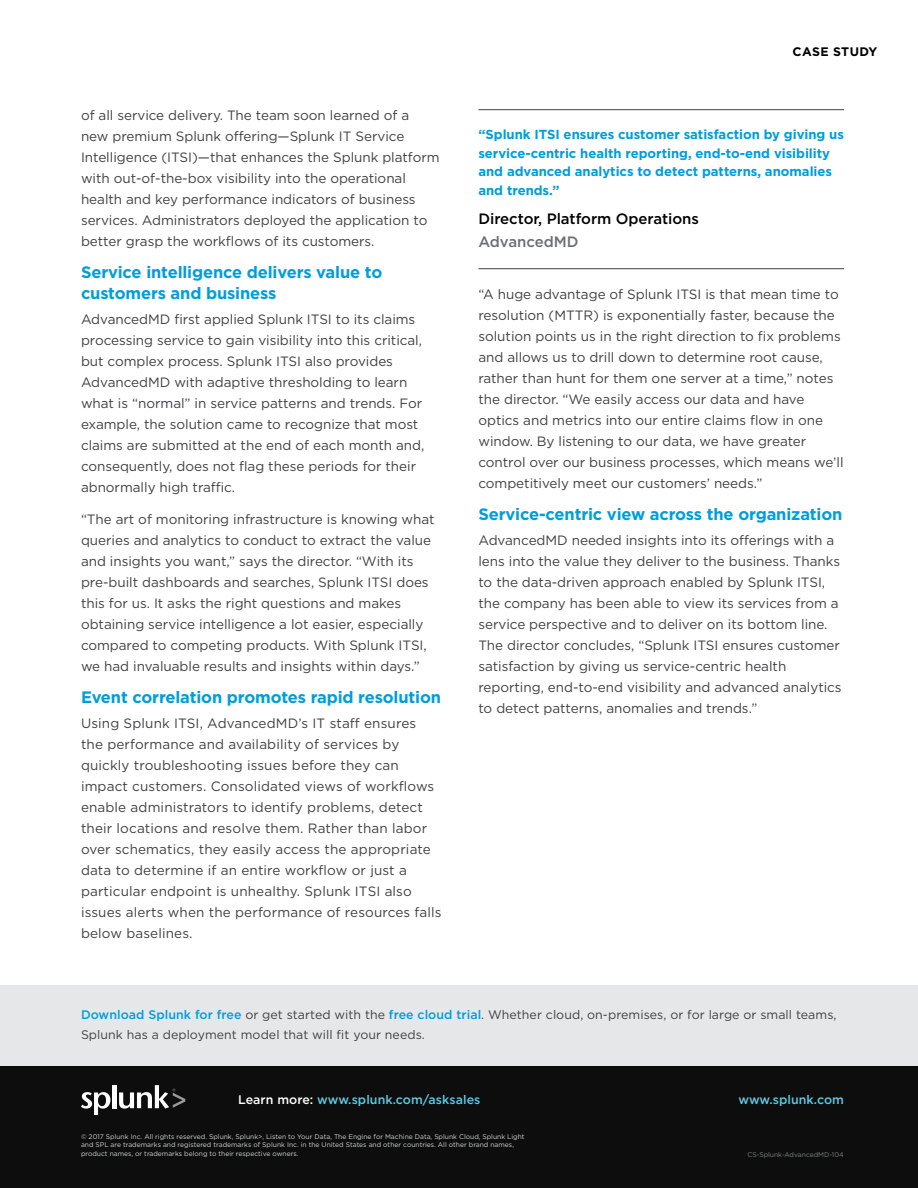
<style>
.page{position:relative;width:918px;height:1188px;background:#fff}
.page>*{position:absolute;margin:0;border:0;box-sizing:border-box;transform-origin:0 0}
.Blue_Subheads{font:700 16.5px/21px "Gotham";letter-spacing:-.01em;color:#009ddc}
.Quote_Job_Title{font:500 15px "Gotham";letter-spacing:-.005em;color:#000}
.Quote_Company_Name{font:500 15px "Gotham";letter-spacing:-.005em;color:#6d6e71}
.Body_Text{font:13.5px/21px "Gotham";letter-spacing:-.005em;color:#414042}
.Quote__Small{font:700 13.2px/18.8px "Gotham";letter-spacing:-.005em;color:#009ddc}
.Learn_more{font:500 12.45px "Gotham";letter-spacing:.005em;color:#61cae5}
.Download_box_body_te{font:500 12.45px "Gotham";letter-spacing:.005em;color:#61cae5}
.Download_box_body_te-2{font:12.3px/19.5px "Gotham";letter-spacing:.005em;color:#414042}
.t1{font:700 12.3px "Gotham";letter-spacing:.03em;color:#000}
.Copyright{font:6.75px/8.7px "Gotham";color:#d1d3d4}
.Filename{font:6.75px "Gotham";color:#808285}
.s1{font-weight:500;font-size:12.45px;color:#009ddc}
.s2{color:#fff}
</style>
<div class="page">
<div style="left:0;top:986px;width:918px;height:82px;background:#e6e7e8"></div>
<div style="left:0;top:1066px;width:918px;height:122px;background:#0d0d0d"></div>
<svg style="left:81px;top:1092px;width:29px;height:22px"></svg>
<hr style="left:112px;top:1085px;width:4px;height:23px;background:#fff">
<svg style="left:119px;top:1085px;width:66px;height:24px"></svg>
<hr style="left:478px;top:109px;width:366px;height:1px;background:#414042">
<hr style="left:478px;top:268px;width:366px;height:1px;background:#414042">
<p class="Body_Text" style="left:81px;top:104px;width:360px">of all service delivery. The team soon learned of a new premium Splunk offering—Splunk IT Service Intelligence (ITSI)—that enhances the Splunk platform with out-of-the-box visibility into the operational health and key performance indicators of business services. Administrators deployed the application to better grasp the workflows of its customers.</p>
<p class="Blue_Subheads" style="left:81px;top:261px;width:303px">Service intelligence delivers value to customers and business</p>
<p class="Body_Text" style="left:81px;top:308px;width:345px">AdvancedMD first applied Splunk ITSI to its claims processing service to gain visibility into this critical, but complex process. Splunk ITSI also provides AdvancedMD with adaptive thresholding to learn what is “normal” in service patterns and trends. For example, the solution came to recognize that most claims are submitted at the end of each month and, consequently, does not flag these periods for their abnormally high traffic.</p>
<p class="Body_Text" style="left:81px;top:508px;width:355px">“The art of monitoring infrastructure is knowing what queries and analytics to conduct to extract the value and insights you want,” says the director. “With its pre-built dashboards and searches, Splunk ITSI does this for us. It asks the right questions and makes obtaining service intelligence a lot easier, especially compared to competing products. With Splunk ITSI, we had invaluable results and insights within days.”</p>
<p class="Blue_Subheads" style="left:81px;top:686px;width:362px">Event correlation promotes rapid resolution</p>
<p class="Body_Text" style="left:81px;top:712px;width:362px">Using Splunk ITSI, AdvancedMD’s IT staff ensures the performance and availability of services by quickly troubleshooting issues before they can impact customers. Consolidated views of workflows enable administrators to identify problems, detect their locations and resolve them. Rather than labor over schematics, they easily access the appropriate data to determine if an entire workflow or just a particular endpoint is unhealthy. Splunk ITSI also issues alerts when the performance of resources falls below baselines.</p>
<p class="t1" style="left:793px;top:43px;width:86px">CASE STUDY</p>
<p class="Quote__Small" style="left:478px;top:125px;width:367px">“Splunk ITSI ensures customer satisfaction by giving us service-centric health reporting, end-to-end visibility and advanced analytics to detect patterns, anomalies and trends.”</p>
<p class="Quote_Job_Title" style="left:478px;top:209px;width:222px">Director, Platform Operations</p>
<p class="Quote_Company_Name" style="left:478px;top:231px;width:102px">AdvancedMD</p>
<p class="Body_Text" style="left:478px;top:284px;width:367px">“A huge advantage of Splunk ITSI is that mean time to resolution (MTTR) is exponentially faster, because the solution points us in the right direction to fix problems and allows us to drill down to determine root cause, rather than hunt for them one server at a time,” notes the director. “We easily access our data and have optics and metrics into our entire claims flow in one window. By listening to our data, we have greater control over our business processes, which means we’ll competitively meet our customers’ needs.”</p>
<p class="Blue_Subheads" style="left:478px;top:504px;width:366px">Service-centric view across the organization</p>
<p class="Body_Text" style="left:478px;top:530px;width:365px">AdvancedMD needed insights into its offerings with a lens into the value they deliver to the business. Thanks to the data-driven approach enabled by Splunk ITSI, the company has been able to view its services from a service perspective and to deliver on its bottom line.<br>The director concludes, “Splunk ITSI ensures customer satisfaction by giving us service-centric health reporting, end-to-end visibility and advanced analytics to detect patterns, anomalies and trends.”</p>
<p class="Download_box_body_te-2" style="left:81px;top:1005px;width:757px"><span class="s1">Download Splunk for free</span> or get started with the <span class="s1">free cloud trial</span>. Whether cloud, on-premises, or for large or small teams,<br>Splunk has a deployment model that will fit your needs.</p>
<p class="Learn_more" style="left:238px;top:1091px;width:244px"><span class="s2">Learn more:</span> www.splunk.com/asksales</p>
<p class="Download_box_body_te" style="left:738px;top:1091px;width:107px">www.splunk.com</p>
<p class="Copyright" style="left:81px;top:1132px;width:445px">© 2017 Splunk Inc. All rights reserved. Splunk, Splunk&gt;, Listen to Your Data, The Engine for Machine Data, Splunk Cloud, Splunk Light and SPL are trademarks and registered trademarks of Splunk Inc. in the United States and other countries. All other brand names, product names, or trademarks belong to their respective owners.</p>
<p class="Filename" style="left:747px;top:1150px;width:98px">CS-Splunk-AdvancedMD-104</p>
</div>
